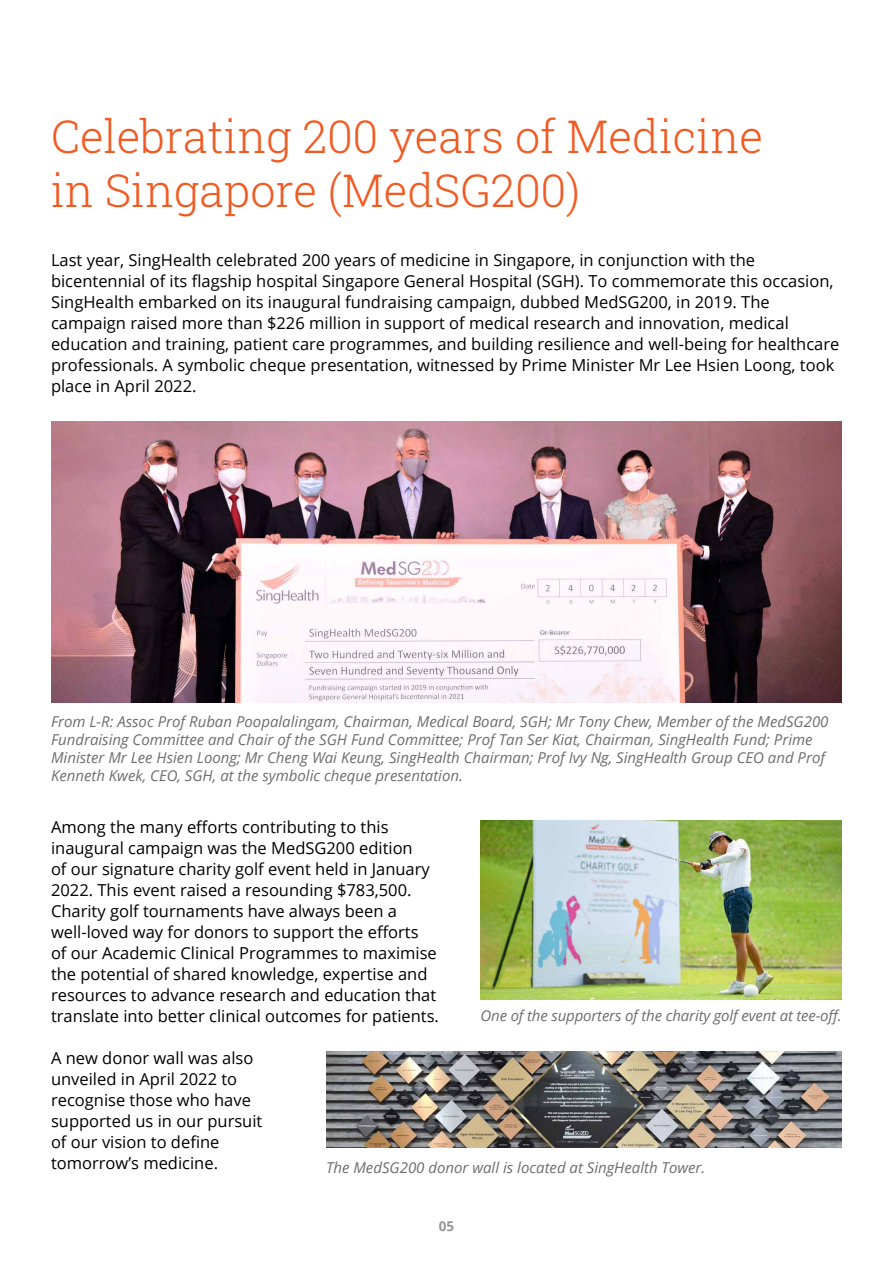
<style>
.page{position:relative;width:893px;height:1263px;background:#fff}
.page>*{position:absolute;margin:0;border:0;box-sizing:border-box;transform-origin:0 0}
.t1{font:300 45px/54px "Roboto Slab";color:#f15a22}
.t2{font:16.5px/21px "Open Sans";color:#000}
.t3{font:italic 15px/18px "Open Sans";color:#6d6e71}
.t4{font:700 13.5px "Open Sans";color:#939598}
</style>
<div class="page">
<img style="left:51px;top:422px;width:791px;height:280px">
<img style="left:480px;top:821px;width:362px;height:178px">
<img style="left:326px;top:1052px;width:516px;height:96px">
<h1 class="t1" style="left:51px;top:109px;width:713px">Celebrating 200 years of Medicine in Singapore (MedSG200)</h1>
<p class="t2" style="left:51px;top:249px;width:790px">Last year, SingHealth celebrated 200 years of medicine in Singapore, in conjunction with the bicentennial of its flagship hospital Singapore General Hospital (SGH). To commemorate this occasion, SingHealth embarked on its inaugural fundraising campaign, dubbed MedSG200, in 2019. The campaign raised more than $226 million in support of medical research and innovation, medical education and training, patient care programmes, and building resilience and well-being for healthcare professionals. A symbolic cheque presentation, witnessed by Prime Minister Mr Lee Hsien Loong, took place in April 2022.</p>
<p class="t3" style="left:51px;top:712px;width:779px">From L-R: Assoc Prof Ruban Poopalalingam, Chairman, Medical Board, SGH; Mr Tony Chew, Member of the MedSG200<br>Fundraising Committee and Chair of the SGH Fund Committee; Prof Tan Ser Kiat, Chairman, SingHealth Fund; Prime Minister Mr Lee Hsien Loong; Mr Cheng Wai Keung, SingHealth Chairman; Prof Ivy Ng, SingHealth Group CEO and Prof Kenneth Kwek, CEO, SGH, at the symbolic cheque presentation.</p>
<p class="t2" style="left:51px;top:816px;width:389px">Among the many efforts contributing to this inaugural campaign was the MedSG200 edition<br>of our signature charity golf event held in January 2022. This event raised a resounding $783,500.<br>Charity golf tournaments have always been a well-loved way for donors to support the efforts<br>of our Academic Clinical Programmes to maximise the potential of shared knowledge, expertise and resources to advance research and education that translate into better clinical outcomes for patients.</p>
<p class="t2" style="left:51px;top:1047px;width:213px">A new donor wall was also unveiled in April 2022 to recognise those who have supported us in our pursuit of our vision to define tomorrow’s medicine.</p>
<p class="t3" style="left:480px;top:1006px;width:363px">One of the supporters of the charity golf event at tee-off.</p>
<p class="t3" style="left:326px;top:1158px;width:381px">The MedSG200 donor wall is located at SingHealth Tower.</p>
<p class="t4" style="left:439px;top:1216px;width:17px">05</p>
</div>
